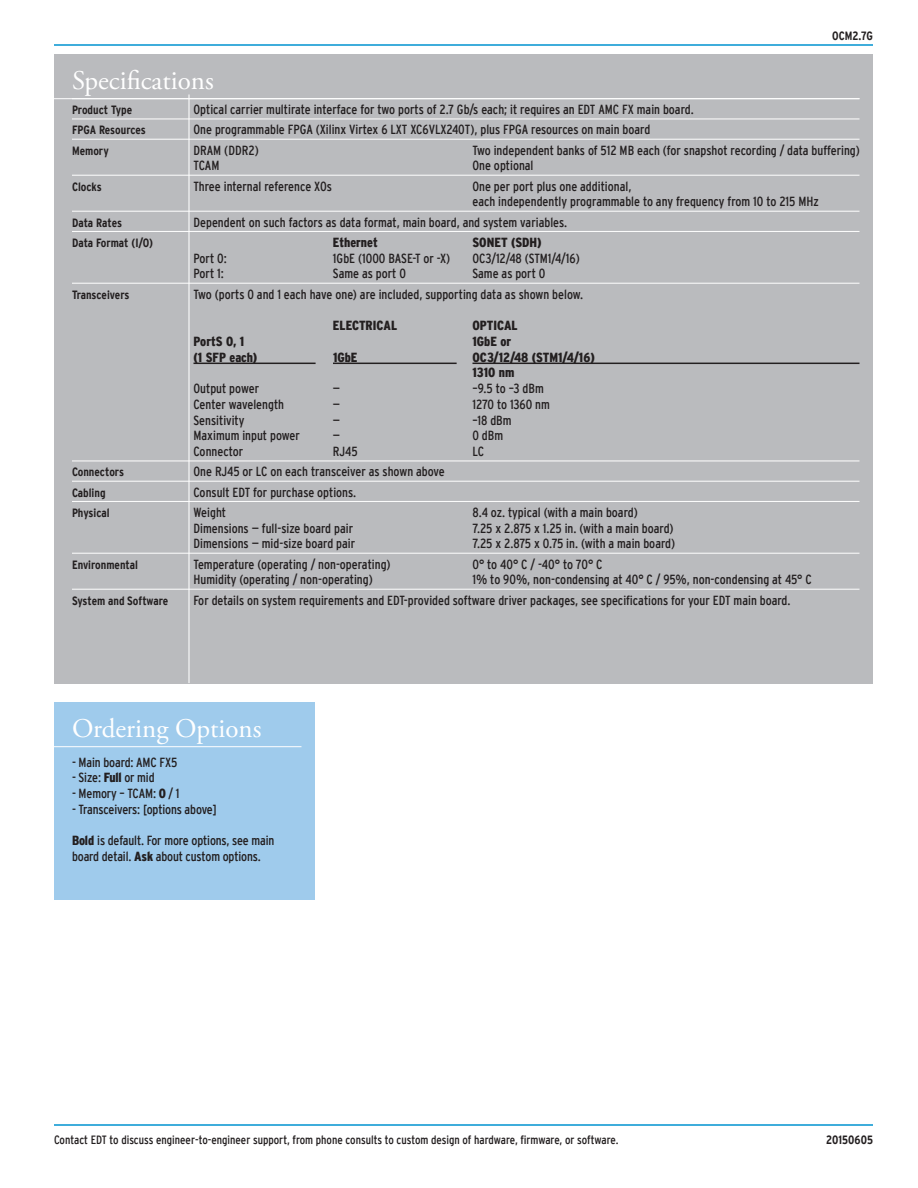
<style>
.page{position:relative;width:918px;height:1188px;background:#fff}
.page>*{position:absolute;margin:0;border:0;box-sizing:border-box;transform-origin:0 0}
.Hd_-_White{font:27px "Adobe Garamond Pro";color:#fff}
.Bo_-_Specs{font:condensed 13.2px/15.8px "Interstate";color:#231f20}
.Bo_-_Options_Addre{font:condensed 13.2px/15.8px "Interstate";letter-spacing:-.01em;color:#231f20}
.Bo_-_Specs-2{font:900 condensed 13.2px/15.8px "Interstate";color:#231f20}
.Subhd_-_Specs{font:700 condensed 12px "Interstate";color:#231f20}
.t1{font:condensed 12px "Interstate";color:#231f20}
.Footer-Rt{font:700 condensed 12px "Interstate";color:#231f20}
.s1{font-weight:900}
</style>
<div class="page">
<hr style="left:54px;top:44px;width:819px;height:2px;background:#0093d0">
<hr style="left:54px;top:1124px;width:819px;height:2px;background:#0093d0">
<div style="left:54px;top:54px;width:819px;height:630px;background:#babbbe"></div>
<div style="left:54px;top:702px;width:261px;height:198px;background:#9fcbec"></div>
<hr style="left:54px;top:98px;width:806px;height:1px;background:#fff">
<hr style="left:72px;top:119px;width:788px;height:1px;background:#fff">
<hr style="left:72px;top:139px;width:788px;height:1px;background:#fff">
<hr style="left:72px;top:175px;width:788px;height:1px;background:#fff">
<hr style="left:72px;top:211px;width:788px;height:1px;background:#fff">
<hr style="left:72px;top:231px;width:788px;height:1px;background:#fff">
<hr style="left:72px;top:283px;width:788px;height:1px;background:#fff">
<hr style="left:72px;top:461px;width:788px;height:1px;background:#fff">
<hr style="left:72px;top:481px;width:788px;height:1px;background:#fff">
<hr style="left:72px;top:501px;width:788px;height:1px;background:#fff">
<hr style="left:72px;top:553px;width:788px;height:1px;background:#fff">
<hr style="left:72px;top:589px;width:788px;height:1px;background:#fff">
<hr style="left:54px;top:746px;width:248px;height:1px;background:#fff">
<hr style="left:194px;top:363px;width:122px;height:1px;background:#231f20">
<hr style="left:333px;top:363px;width:124px;height:1px;background:#231f20">
<hr style="left:472px;top:363px;width:388px;height:1px;background:#231f20">
<hr style="left:188px;top:94px;width:2px;height:589px;background:#fff">
<p class="Footer-Rt" style="left:832px;top:29px;width:42px">OCM2.7G</p>
<p class="Hd_-_White" style="left:72px;top:65px;width:143px">Specifications</p>
<p class="Subhd_-_Specs" style="left:72px;top:103px;width:62px">Product Type</p>
<p class="Subhd_-_Specs" style="left:72px;top:123px;width:75px">FPGA Resources</p>
<p class="Subhd_-_Specs" style="left:72px;top:144px;width:38px">Memory</p>
<p class="Subhd_-_Specs" style="left:72px;top:180px;width:31px">Clocks</p>
<p class="Subhd_-_Specs" style="left:72px;top:216px;width:52px">Data Rates</p>
<p class="Subhd_-_Specs" style="left:72px;top:236px;width:83px">Data Format (I/O)</p>
<p class="Bo_-_Specs" style="left:194px;top:101px;width:502px">Optical carrier multirate interface for two ports of 2.7 Gb/s each; it requires an EDT AMC FX main board.</p>
<p class="Bo_-_Specs" style="left:194px;top:122px;width:458px">One programmable FPGA (Xilinx Virtex 6 LXT XC6VLX240T), plus FPGA resources on main board</p>
<p class="Bo_-_Specs" style="left:194px;top:142px;width:67px">DRAM (DDR2)</p>
<p class="Bo_-_Specs" style="left:472px;top:142px;width:389px">Two independent banks of 512 MB each (for snapshot recording / data buffering)</p>
<p class="Bo_-_Specs" style="left:194px;top:158px;width:28px">TCAM</p>
<p class="Bo_-_Specs" style="left:472px;top:158px;width:63px">One optional</p>
<p class="Bo_-_Specs" style="left:194px;top:178px;width:140px">Three internal reference XOs</p>
<p class="Bo_-_Specs" style="left:472px;top:178px;width:348px">One per port plus one additional,<br>each independently programmable to any frequency from 10 to 215 MHz</p>
<p class="Bo_-_Specs" style="left:194px;top:214px;width:375px">Dependent on such factors as data format, main board, and system variables.</p>
<p class="Bo_-_Specs-2" style="left:333px;top:234px;width:46px">Ethernet</p>
<p class="Bo_-_Specs-2" style="left:472px;top:234px;width:71px">SONET (SDH)</p>
<p class="Bo_-_Specs" style="left:194px;top:250px;width:35px">Port 0:</p>
<p class="Bo_-_Specs" style="left:333px;top:250px;width:119px">1GbE (1000 BASE-T or -X)</p>
<p class="Bo_-_Specs" style="left:472px;top:250px;width:109px">OC3/12/48 (STM1/4/16)</p>
<p class="Bo_-_Specs" style="left:194px;top:266px;width:32px">Port 1:</p>
<p class="Bo_-_Specs" style="left:333px;top:266px;width:75px">Same as port 0</p>
<p class="Bo_-_Specs" style="left:472px;top:266px;width:75px">Same as port 0</p>
<p class="Bo_-_Specs" style="left:194px;top:286px;width:391px">Two (ports 0 and 1 each have one) are included, supporting data as shown below.</p>
<p class="Bo_-_Specs-2" style="left:333px;top:317px;width:66px">ELECTRICAL</p>
<p class="Bo_-_Specs-2" style="left:472px;top:317px;width:47px">OPTICAL</p>
<p class="Bo_-_Specs-2" style="left:194px;top:333px;width:52px">PortS 0, 1</p>
<p class="Bo_-_Specs-2" style="left:472px;top:333px;width:40px">1GbE or</p>
<p class="Bo_-_Specs-2" style="left:194px;top:349px;width:65px">(1 SFP each)</p>
<p class="Bo_-_Specs-2" style="left:333px;top:349px;width:26px">1GbE</p>
<p class="Bo_-_Specs-2" style="left:472px;top:349px;width:124px">OC3/12/48 (STM1/4/16)<br>1310 nm</p>
<p class="Bo_-_Specs" style="left:194px;top:380px;width:67px">Output power</p>
<p class="Bo_-_Specs" style="left:333px;top:380px;width:9px">—</p>
<p class="Bo_-_Specs" style="left:472px;top:380px;width:73px">–9.5 to –3 dBm</p>
<p class="Bo_-_Specs" style="left:194px;top:396px;width:92px">Center wavelength</p>
<p class="Bo_-_Specs" style="left:333px;top:396px;width:9px">—</p>
<p class="Bo_-_Specs" style="left:472px;top:396px;width:79px">1270 to 1360 nm</p>
<p class="Bo_-_Specs" style="left:194px;top:412px;width:52px">Sensitivity</p>
<p class="Bo_-_Specs" style="left:333px;top:412px;width:9px">—</p>
<p class="Bo_-_Specs" style="left:472px;top:412px;width:41px">–18 dBm</p>
<p class="Bo_-_Specs" style="left:194px;top:428px;width:108px">Maximum input power</p>
<p class="Bo_-_Specs" style="left:333px;top:428px;width:9px">—</p>
<p class="Bo_-_Specs" style="left:472px;top:428px;width:32px">0 dBm</p>
<p class="Bo_-_Specs" style="left:194px;top:443px;width:51px">Connector</p>
<p class="Bo_-_Specs" style="left:333px;top:443px;width:26px">RJ45</p>
<p class="Bo_-_Specs" style="left:472px;top:443px;width:13px">LC</p>
<p class="Bo_-_Specs" style="left:194px;top:464px;width:253px">One RJ45 or LC on each transceiver as shown above</p>
<p class="Bo_-_Specs" style="left:194px;top:484px;width:164px">Consult EDT for purchase options.</p>
<p class="Bo_-_Specs" style="left:194px;top:504px;width:34px">Weight</p>
<p class="Bo_-_Specs" style="left:472px;top:504px;width:167px">8.4 oz. typical (with a main board)</p>
<p class="Bo_-_Specs" style="left:194px;top:520px;width:161px">Dimensions — full-size board pair</p>
<p class="Bo_-_Specs" style="left:472px;top:520px;width:203px">7.25 x 2.875 x 1.25 in. (with a main board)</p>
<p class="Bo_-_Specs" style="left:194px;top:536px;width:163px">Dimensions — mid-size board pair</p>
<p class="Bo_-_Specs" style="left:472px;top:536px;width:204px">7.25 x 2.875 x 0.75 in. (with a main board)</p>
<p class="Bo_-_Specs" style="left:194px;top:556px;width:199px">Temperature (operating / non-operating)</p>
<p class="Bo_-_Specs" style="left:472px;top:556px;width:132px">0° to 40° C / -40° to 70° C</p>
<p class="Bo_-_Specs" style="left:194px;top:572px;width:181px">Humidity (operating / non-operating)</p>
<p class="Bo_-_Specs" style="left:472px;top:572px;width:341px">1% to 90%, non-condensing at 40° C / 95%, non-condensing at 45° C</p>
<p class="Bo_-_Specs" style="left:194px;top:592px;width:599px">For details on system requirements and EDT-provided software driver packages, see specifications for your EDT main board.</p>
<p class="Subhd_-_Specs" style="left:72px;top:288px;width:59px">Transceivers</p>
<p class="Subhd_-_Specs" style="left:72px;top:465px;width:54px">Connectors</p>
<p class="Subhd_-_Specs" style="left:72px;top:486px;width:35px">Cabling</p>
<p class="Subhd_-_Specs" style="left:72px;top:506px;width:39px">Physical</p>
<p class="Subhd_-_Specs" style="left:72px;top:558px;width:68px">Environmental</p>
<p class="Subhd_-_Specs" style="left:72px;top:594px;width:98px">System and Software</p>
<p class="Hd_-_White" style="left:72px;top:713px;width:191px">Ordering Options</p>
<p class="Bo_-_Options_Addre" style="left:72px;top:754px;width:107px">- Main board: AMC FX5</p>
<p class="Bo_-_Options_Addre" style="left:72px;top:770px;width:84px">- Size: <span class="s1">Full</span> or mid</p>
<p class="Bo_-_Options_Addre" style="left:72px;top:785px;width:109px">- Memory – TCAM: <span class="s1">0</span> / 1</p>
<p class="Bo_-_Options_Addre" style="left:72px;top:801px;width:146px">- Transceivers: [options above]</p>
<p class="Bo_-_Options_Addre" style="left:72px;top:833px;width:204px"><span class="s1">Bold</span> is default. For more options, see main board detail. <span class="s1">Ask</span> about custom options.</p>
<p class="t1" style="left:54px;top:1133px;width:566px">Contact EDT to discuss engineer-to-engineer support, from phone consults to custom design of hardware, firmware, or software.</p>
<p class="Footer-Rt" style="left:826px;top:1133px;width:48px">20150605</p>
</div>
